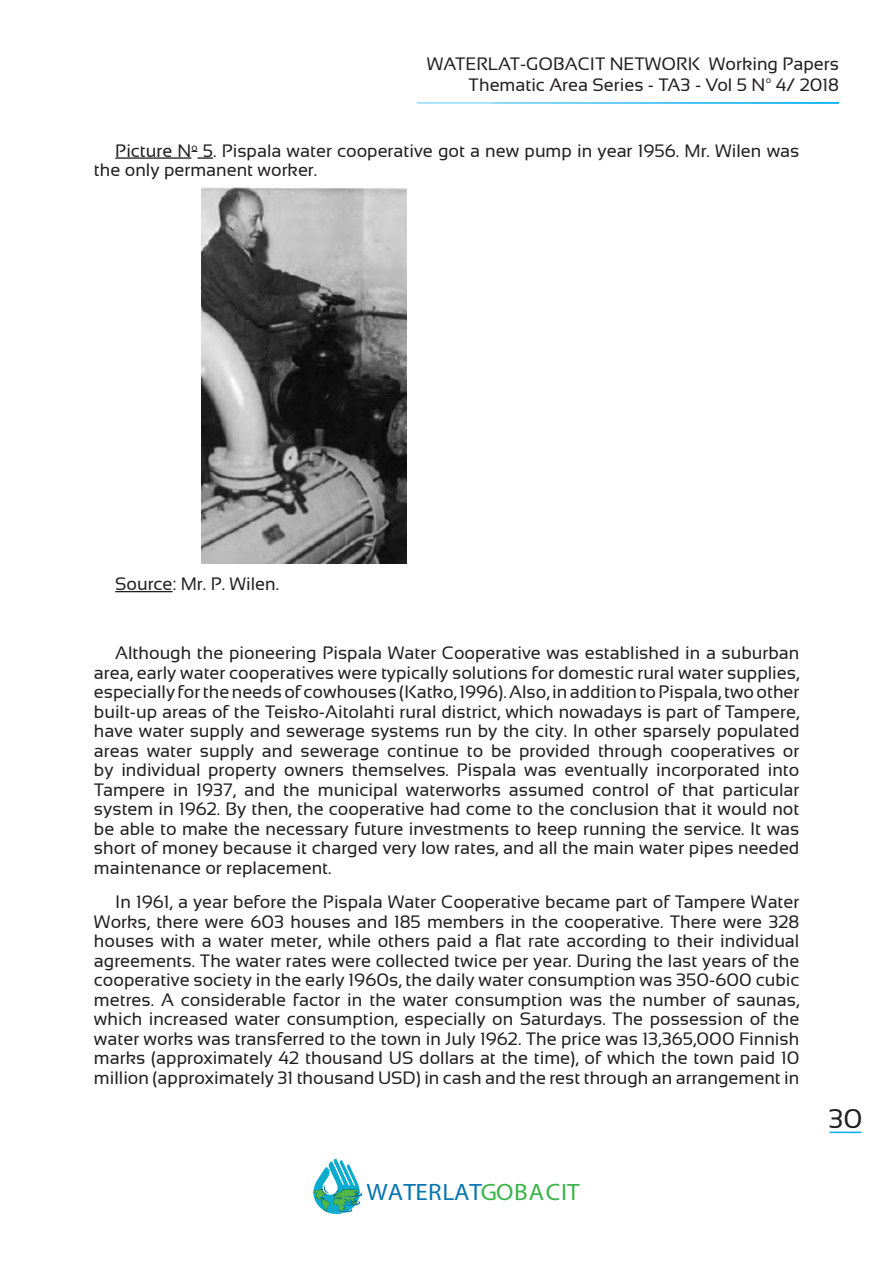
<style>
.page{position:relative;width:893px;height:1263px;background:#fff}
.page>*{position:absolute;margin:0;border:0;box-sizing:border-box;transform-origin:0 0}
.t1{font:27px "Sansation";color:#231f20}
.t2{font:700 23.7px "Sansation";letter-spacing:.005em;color:#0a76af;scale:1.06 1}
.Normal_Sans{font:18px/19.5px "Sansation";color:#231f20;text-align:justify}
.s1{color:#3ab44a}
</style>
<div class="page">
<hr style="left:417px;top:102px;width:422px;height:2px;background:#00aeef">
<svg style="left:313px;top:1158px;width:48px;height:56px"></svg>
<img style="left:337px;top:1193px;width:25px;height:13px">
<hr style="left:830px;top:1131px;width:31px;height:2px;background:#00aeef">
<hr style="left:115px;top:157px;width:76px;height:2px;background:#231f20">
<svg style="left:191px;top:151px;width:22px;height:8px"></svg>
<hr style="left:115px;top:591px;width:58px;height:1px;background:#231f20">
<img style="left:201px;top:187px;width:205px;height:376px">
<p class="Normal_Sans" style="left:427px;top:53px;width:414px;line-height:21.6px;text-align:right">WATERLAT-GOBACIT NETWORK Working Papers<br>Thematic Area Series - TA3 - Vol 5 Nº 4/ 2018</p>
<p class="Normal_Sans" style="left:94px;top:141px;width:707px;text-indent:21px">Picture N<sup>o</sup> 5. Pispala water cooperative got a new pump in year 1956. Mr. Wilen was the only permanent worker.</p>
<p class="Normal_Sans" style="left:115px;top:574px;width:165px">Source: Mr. P. Wilen.</p>
<p class="Normal_Sans" style="left:94px;top:643px;width:707px;text-indent:21px">Although the pioneering Pispala Water Cooperative was established in a suburban area, early water cooperatives were typically solutions for domestic rural water supplies, especially for the needs of cowhouses (Katko, 1996). Also, in addition to Pispala, two other built-up areas of the Teisko-Aitolahti rural district, which nowadays is part of Tampere, have water supply and sewerage systems run by the city. In other sparsely populated areas water supply and sewerage continue to be provided through cooperatives or by individual property owners themselves. Pispala was eventually incorporated into Tampere in 1937, and the municipal waterworks assumed control of that particular system in 1962. By then, the cooperative had come to the conclusion that it would not be able to make the necessary future investments to keep running the service. It was short of money because it charged very low rates, and all the main water pipes needed maintenance or replacement.</p>
<p class="Normal_Sans" style="left:94px;top:892px;width:707px;text-indent:21px">In 1961, a year before the Pispala Water Cooperative became part of Tampere Water Works, there were 603 houses and 185 members in the cooperative. There were 328 houses with a water meter, while others paid a flat rate according to their individual agreements. The water rates were collected twice per year. During the last years of the cooperative society in the early 1960s, the daily water consumption was 350-600 cubic metres. A considerable factor in the water consumption was the number of saunas, which increased water consumption, especially on Saturdays. The possession of the water works was transferred to the town in July 1962. The price was 13,365,000 Finnish marks (approximately 42 thousand US dollars at the time), of which the town paid 10 million (approximately 31 thousand USD) in cash and the rest through an arrangement in</p>
<h2 class="t2" style="left:366px;top:1177px;width:202px">WATERLAT<span class="s1">GOBACIT</span></h2>
<h1 class="t1" style="left:828px;top:1103px;width:36px">30</h1>
</div>
